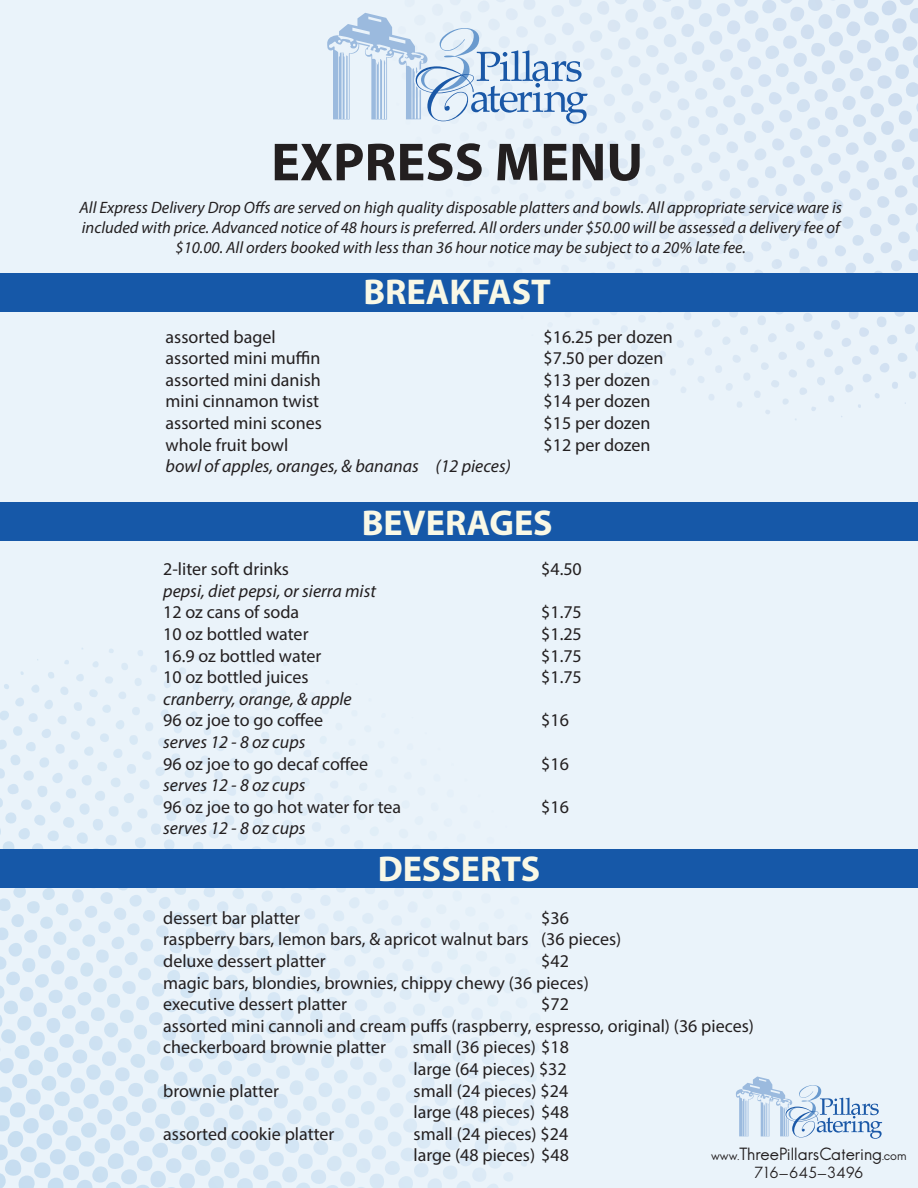
<style>
.page{position:relative;width:918px;height:1188px;background:#eaf3fa}
.page>*{position:absolute;margin:0;border:0;box-sizing:border-box;transform-origin:0 0}
.t1{font:700 54px "Myriad Pro";color:#231f20}
.t2{font:700 36px "Myriad Pro";color:#f9f8e6}
.t3{font:18px "Myriad Pro";color:#231f20}
.t4{font:italic 18px "Myriad Pro";color:#231f20}
.t5{font:italic 16.5px/19.8px "Myriad Pro";color:#231f20;text-align:center}
.t6{font:16.5px "Hans Kendrick";color:#231f20}
.t7{font:15px "Hans Kendrick";color:#231f20}
.s1{font-size:12px}
</style>
<div class="page">
<svg style="left:0;top:648px;width:532px;height:540px"></svg>
<svg style="left:327px;top:0;width:591px;height:420px"></svg>
<div style="left:0;top:849px;width:918px;height:39px;background:#1658a8"></div>
<div style="left:1px;top:502px;width:917px;height:39px;background:#1658a8"></div>
<svg style="left:736px;top:1077px;width:146px;height:62px"></svg>
<div style="left:0;top:273px;width:918px;height:39px;background:#1658a8"></div>
<p class="t1" style="left:271px;top:127px;width:374px">EXPRESS MENU</p>
<p class="t5" style="left:80px;top:197px;width:764px">All Express Delivery Drop Offs are served on high quality disposable platters and bowls. All appropriate service ware is</p>
<p class="t5" style="left:82px;top:217px;width:760px">included with price. Advanced notice of 48 hours is preferred. All orders under $50.00 will be assessed a delivery fee of $10.00. All orders booked with less than 36 hour notice may be subject to a 20% late fee.</p>
<p class="t2" style="left:364px;top:268px;width:189px">BREAKFAST</p>
<p class="t3" style="left:166px;top:325px;width:112px">assorted bagel</p>
<p class="t3" style="left:544px;top:325px;width:131px">$16.25 per dozen</p>
<p class="t3" style="left:166px;top:347px;width:156px">assorted mini muffin</p>
<p class="t3" style="left:544px;top:347px;width:121px">$7.50 per dozen</p>
<p class="t3" style="left:166px;top:369px;width:157px">assorted mini danish</p>
<p class="t3" style="left:544px;top:369px;width:108px">$13 per dozen</p>
<p class="t3" style="left:166px;top:390px;width:155px">mini cinnamon twist</p>
<p class="t3" style="left:544px;top:390px;width:108px">$14 per dozen</p>
<p class="t3" style="left:166px;top:412px;width:158px">assorted mini scones</p>
<p class="t3" style="left:544px;top:412px;width:108px">$15 per dozen</p>
<p class="t3" style="left:166px;top:433px;width:124px">whole fruit bowl</p>
<p class="t3" style="left:544px;top:433px;width:108px">$12 per dozen</p>
<p class="t4" style="left:166px;top:455px;width:347px">bowl of apples, oranges, &amp; bananas (12 pieces)</p>
<p class="t2" style="left:362px;top:500px;width:192px">BEVERAGES</p>
<p class="t3" style="left:163px;top:558px;width:127px">2-liter soft drinks</p>
<p class="t3" style="left:541px;top:558px;width:42px">$4.50</p>
<p class="t4" style="left:163px;top:580px;width:214px">pepsi, diet pepsi, or sierra mist</p>
<p class="t3" style="left:163px;top:601px;width:138px">12 oz cans of soda</p>
<p class="t3" style="left:541px;top:601px;width:42px">$1.75</p>
<p class="t3" style="left:163px;top:623px;width:147px">10 oz bottled water</p>
<p class="t3" style="left:541px;top:623px;width:42px">$1.25</p>
<p class="t3" style="left:163px;top:644px;width:160px">16.9 oz bottled water</p>
<p class="t3" style="left:541px;top:644px;width:42px">$1.75</p>
<p class="t3" style="left:163px;top:666px;width:147px">10 oz bottled juices</p>
<p class="t3" style="left:541px;top:666px;width:42px">$1.75</p>
<p class="t4" style="left:163px;top:688px;width:190px">cranberry, orange, &amp; apple</p>
<p class="t3" style="left:163px;top:709px;width:162px">96 oz joe to go coffee</p>
<p class="t3" style="left:541px;top:709px;width:29px">$16</p>
<p class="t4" style="left:163px;top:731px;width:144px">serves 12 - 8 oz cups</p>
<p class="t3" style="left:163px;top:752px;width:207px">96 oz joe to go decaf coffee</p>
<p class="t3" style="left:541px;top:752px;width:29px">$16</p>
<p class="t4" style="left:163px;top:774px;width:144px">serves 12 - 8 oz cups</p>
<p class="t3" style="left:163px;top:796px;width:240px">96 oz joe to go hot water for tea</p>
<p class="t3" style="left:541px;top:796px;width:29px">$16</p>
<p class="t4" style="left:163px;top:817px;width:144px">serves 12 - 8 oz cups</p>
<p class="t2" style="left:378px;top:845px;width:164px">DESSERTS</p>
<p class="t3" style="left:163px;top:907px;width:138px">dessert bar platter</p>
<p class="t3" style="left:541px;top:907px;width:29px">$36</p>
<p class="t3" style="left:163px;top:928px;width:460px">raspberry bars, lemon bars, &amp; apricot walnut bars (36 pieces)</p>
<p class="t3" style="left:163px;top:950px;width:164px">deluxe dessert platter</p>
<p class="t3" style="left:541px;top:950px;width:29px">$42</p>
<p class="t3" style="left:163px;top:971px;width:427px">magic bars, blondies, brownies, chippy chewy (36 pieces)</p>
<p class="t3" style="left:163px;top:993px;width:185px">executive dessert platter</p>
<p class="t3" style="left:541px;top:993px;width:29px">$72</p>
<p class="t3" style="left:163px;top:1015px;width:592px">assorted mini cannoli and cream puffs (raspberry, espresso, original) (36 pieces)</p>
<p class="t3" style="left:163px;top:1036px;width:224px">checkerboard brownie platter</p>
<p class="t3" style="left:413px;top:1036px;width:158px">small (36 pieces) $18</p>
<p class="t3" style="left:414px;top:1058px;width:155px">large (64 pieces) $32</p>
<p class="t3" style="left:163px;top:1079px;width:117px">brownie platter</p>
<p class="t3" style="left:414px;top:1079px;width:156px">small (24 pieces) $24</p>
<p class="t3" style="left:414px;top:1101px;width:157px">large (48 pieces) $48</p>
<p class="t3" style="left:163px;top:1123px;width:173px">assorted cookie platter</p>
<p class="t3" style="left:414px;top:1123px;width:156px">small (24 pieces) $24</p>
<p class="t3" style="left:414px;top:1144px;width:157px">large (48 pieces) $48</p>
<p class="t6" style="left:711px;top:1144px;width:197px"><span class="s1">www.</span>ThreePillarsCatering<span class="s1">.com</span></p>
<p class="t7" style="left:754px;top:1163px;width:111px">716-645-3496</p>
</div>
